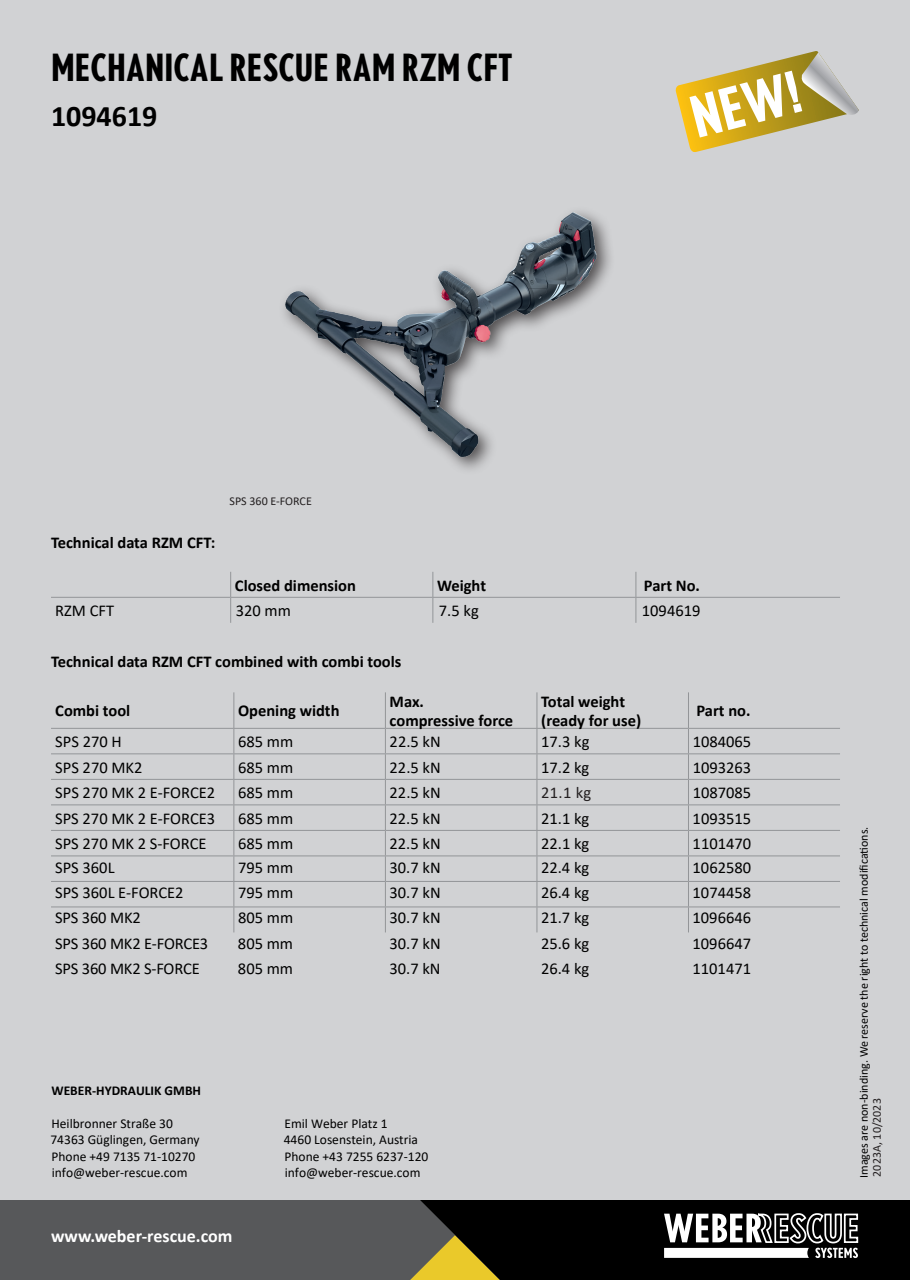
<style>
.page{position:relative;width:910px;height:1280px;background:#fff}
.page>*{position:absolute;margin:0;border:0;box-sizing:border-box;transform-origin:0 0}
.t1{font:700 condensed 37.5px "Nobel";color:#000}
.t2{font:700 30px "Calibri";color:#000}
.t3{font:700 18px "Calibri";color:#fff}
.t4{font:16.5px "Calibri";color:#000}
.t5{font:700 16.5px/19.5px "Calibri";color:#000}
.t6{font:16.5px "Calibri";color:#231f20}
.t7{font:13.5px/16.5px "Calibri";color:#000}
.t8{font:700 13.5px "Calibri";color:#000}
.t9{font:12px "Calibri";color:#000}
.t10{font:12px "Calibri";color:#231f20}
</style>
<div class="page">
<div style="left:0;top:1199px;width:910px;height:81px;background:#57585a"></div>
<svg style="left:406px;top:1199px;width:504px;height:81px;background:#2e2c25"></svg>
<div style="left:0;top:0;width:910px;height:1199px;background:#d1d2d4"></div>
<img style="left:284px;top:211px;width:327px;height:259px">
<hr style="left:51px;top:597px;width:180px;height:1px;background:#939598">
<hr style="left:231px;top:597px;width:202px;height:1px;background:#939598">
<svg style="left:230px;top:572px;width:1px;height:51px"></svg>
<hr style="left:433px;top:597px;width:203px;height:1px;background:#939598">
<svg style="left:432px;top:572px;width:1px;height:51px"></svg>
<hr style="left:636px;top:597px;width:204px;height:1px;background:#939598">
<svg style="left:635px;top:572px;width:1px;height:51px"></svg>
<svg style="left:675px;top:51px;width:184px;height:101px"></svg>
<hr style="left:233px;top:692px;width:1px;height:36px;background:#939598">
<hr style="left:385px;top:692px;width:1px;height:36px;background:#939598">
<hr style="left:537px;top:692px;width:1px;height:36px;background:#939598">
<hr style="left:688px;top:692px;width:1px;height:36px;background:#939598">
<hr style="left:51px;top:728px;width:183px;height:1px;background:#939598">
<hr style="left:234px;top:728px;width:151px;height:1px;background:#939598">
<hr style="left:385px;top:728px;width:152px;height:1px;background:#939598">
<hr style="left:537px;top:728px;width:151px;height:1px;background:#939598">
<hr style="left:688px;top:728px;width:152px;height:1px;background:#939598">
<hr style="left:51px;top:753px;width:183px;height:1px;background:#939598">
<hr style="left:234px;top:753px;width:151px;height:1px;background:#939598">
<hr style="left:385px;top:753px;width:152px;height:1px;background:#939598">
<hr style="left:537px;top:753px;width:151px;height:1px;background:#939598">
<hr style="left:688px;top:753px;width:152px;height:1px;background:#939598">
<hr style="left:51px;top:779px;width:183px;height:1px;background:#939598">
<hr style="left:234px;top:779px;width:151px;height:1px;background:#939598">
<hr style="left:385px;top:779px;width:152px;height:1px;background:#939598">
<hr style="left:537px;top:779px;width:151px;height:1px;background:#939598">
<hr style="left:688px;top:779px;width:152px;height:1px;background:#939598">
<hr style="left:51px;top:804px;width:183px;height:1px;background:#939598">
<hr style="left:234px;top:804px;width:151px;height:1px;background:#939598">
<hr style="left:385px;top:804px;width:152px;height:1px;background:#939598">
<hr style="left:537px;top:804px;width:151px;height:1px;background:#939598">
<hr style="left:688px;top:804px;width:152px;height:1px;background:#939598">
<hr style="left:51px;top:830px;width:183px;height:1px;background:#939598">
<hr style="left:234px;top:830px;width:151px;height:1px;background:#939598">
<hr style="left:385px;top:830px;width:152px;height:1px;background:#939598">
<hr style="left:537px;top:830px;width:151px;height:1px;background:#939598">
<hr style="left:688px;top:830px;width:152px;height:1px;background:#939598">
<hr style="left:51px;top:855px;width:183px;height:1px;background:#939598">
<hr style="left:234px;top:855px;width:151px;height:1px;background:#939598">
<hr style="left:385px;top:855px;width:152px;height:1px;background:#939598">
<hr style="left:537px;top:855px;width:151px;height:1px;background:#939598">
<hr style="left:688px;top:855px;width:152px;height:1px;background:#939598">
<hr style="left:51px;top:881px;width:183px;height:1px;background:#939598">
<hr style="left:234px;top:881px;width:151px;height:1px;background:#939598">
<hr style="left:385px;top:881px;width:152px;height:1px;background:#939598">
<hr style="left:537px;top:881px;width:151px;height:1px;background:#939598">
<hr style="left:688px;top:881px;width:152px;height:1px;background:#939598">
<hr style="left:51px;top:906px;width:183px;height:1px;background:#939598">
<hr style="left:234px;top:906px;width:151px;height:1px;background:#939598">
<svg style="left:233px;top:729px;width:1px;height:203px"></svg>
<hr style="left:385px;top:906px;width:152px;height:1px;background:#939598">
<svg style="left:385px;top:729px;width:1px;height:203px"></svg>
<hr style="left:537px;top:906px;width:151px;height:1px;background:#939598">
<svg style="left:537px;top:729px;width:1px;height:203px"></svg>
<hr style="left:688px;top:906px;width:152px;height:1px;background:#939598">
<svg style="left:688px;top:729px;width:1px;height:203px"></svg>
<h1 class="t1" style="left:51px;top:46px;width:463px">MECHANICAL RESCUE RAM RZM CFT</h1>
<h2 class="t2" style="left:51px;top:95px;width:108px">1094619</h2>
<p class="t5" style="left:51px;top:532px;width:166px">Technical data RZM CFT:</p>
<p class="t4" style="left:55px;top:599px;width:60px">RZM CFT</p>
<p class="t10" style="left:230px;top:492px;width:84px">SPS 360 E-FORCE</p>
<p class="t5" style="left:235px;top:575px;width:123px">Closed dimension</p>
<p class="t5" style="left:437px;top:575px;width:50px">Weight</p>
<p class="t5" style="left:644px;top:575px;width:58px">Part No.</p>
<p class="t4" style="left:236px;top:599px;width:57px">320 mm</p>
<p class="t4" style="left:439px;top:599px;width:41px">7.5 kg</p>
<p class="t4" style="left:642px;top:599px;width:60px">1094619</p>
<p class="t5" style="left:51px;top:651px;width:352px">Technical data RZM CFT combined with combi tools</p>
<p class="t5" style="left:55px;top:701px;width:77px">Combi tool</p>
<p class="t5" style="left:238px;top:701px;width:103px">Opening width</p>
<p class="t5" style="left:390px;top:691px;width:125px">Max. compressive force</p>
<p class="t5" style="left:541px;top:691px;width:101px">Total weight (ready for use)</p>
<p class="t5" style="left:696px;top:701px;width:56px">Part no.</p>
<p class="t4" style="left:55px;top:730px;width:68px">SPS 270 H</p>
<p class="t4" style="left:238px;top:730px;width:57px">685 mm</p>
<p class="t4" style="left:390px;top:730px;width:53px">22.5 kN</p>
<p class="t4" style="left:541px;top:730px;width:50px">17.3 kg</p>
<p class="t4" style="left:693px;top:730px;width:60px">1084065</p>
<p class="t4" style="left:55px;top:756px;width:89px">SPS 270 MK2</p>
<p class="t4" style="left:238px;top:756px;width:57px">685 mm</p>
<p class="t4" style="left:390px;top:756px;width:53px">22.5 kN</p>
<p class="t4" style="left:541px;top:756px;width:50px">17.2 kg</p>
<p class="t4" style="left:693px;top:756px;width:60px">1093263</p>
<p class="t4" style="left:55px;top:781px;width:162px">SPS 270 MK 2 E-FORCE2</p>
<p class="t4" style="left:238px;top:781px;width:57px">685 mm</p>
<p class="t4" style="left:390px;top:781px;width:53px">22.5 kN</p>
<p class="t6" style="left:541px;top:781px;width:52px">21.1 kg</p>
<p class="t4" style="left:693px;top:781px;width:60px">1087085</p>
<p class="t4" style="left:55px;top:807px;width:162px">SPS 270 MK 2 E-FORCE3</p>
<p class="t4" style="left:238px;top:807px;width:57px">685 mm</p>
<p class="t4" style="left:390px;top:807px;width:53px">22.5 kN</p>
<p class="t4" style="left:541px;top:807px;width:50px">21.1 kg</p>
<p class="t4" style="left:693px;top:807px;width:60px">1093515</p>
<p class="t4" style="left:55px;top:832px;width:153px">SPS 270 MK 2 S-FORCE</p>
<p class="t4" style="left:238px;top:832px;width:57px">685 mm</p>
<p class="t4" style="left:390px;top:832px;width:53px">22.5 kN</p>
<p class="t4" style="left:541px;top:832px;width:50px">22.1 kg</p>
<p class="t4" style="left:693px;top:832px;width:60px">1101470</p>
<p class="t4" style="left:55px;top:856px;width:61px">SPS 360L</p>
<p class="t4" style="left:238px;top:856px;width:57px">795 mm</p>
<p class="t4" style="left:390px;top:856px;width:53px">30.7 kN</p>
<p class="t4" style="left:541px;top:856px;width:50px">22.4 kg</p>
<p class="t4" style="left:693px;top:856px;width:60px">1062580</p>
<p class="t4" style="left:55px;top:881px;width:130px">SPS 360L E-FORCE2</p>
<p class="t4" style="left:238px;top:881px;width:57px">795 mm</p>
<p class="t4" style="left:390px;top:881px;width:53px">30.7 kN</p>
<p class="t4" style="left:541px;top:881px;width:50px">26.4 kg</p>
<p class="t4" style="left:693px;top:881px;width:60px">1074458</p>
<p class="t4" style="left:55px;top:906px;width:87px">SPS 360 MK2</p>
<p class="t4" style="left:238px;top:906px;width:57px">805 mm</p>
<p class="t4" style="left:389px;top:906px;width:53px">30.7 kN</p>
<p class="t4" style="left:541px;top:906px;width:50px">21.7 kg</p>
<p class="t4" style="left:693px;top:906px;width:60px">1096646</p>
<p class="t4" style="left:55px;top:932px;width:155px">SPS 360 MK2 E-FORCE3</p>
<p class="t4" style="left:238px;top:932px;width:57px">805 mm</p>
<p class="t4" style="left:389px;top:932px;width:53px">30.7 kN</p>
<p class="t4" style="left:541px;top:932px;width:50px">25.6 kg</p>
<p class="t4" style="left:693px;top:932px;width:60px">1096647</p>
<p class="t4" style="left:55px;top:957px;width:146px">SPS 360 MK2 S-FORCE</p>
<p class="t4" style="left:238px;top:957px;width:57px">805 mm</p>
<p class="t4" style="left:389px;top:957px;width:53px">30.7 kN</p>
<p class="t4" style="left:541px;top:957px;width:50px">26.4 kg</p>
<p class="t4" style="left:693px;top:957px;width:60px">1101471</p>
<p class="t8" style="left:52px;top:1080px;width:151px">WEBER-HYDRAULIK GMBH</p>
<p class="t7" style="left:50px;top:1114px;width:151px">Heilbronner Straße 30<br>74363 Güglingen, Germany<br>Phone +49 7135 71-10270 info@weber-rescue.com</p>
<p class="t7" style="left:284px;top:1114px;width:146px">Emil Weber Platz 1<br>4460 Losenstein, Austria<br>Phone +43 7255 6237-120 info@weber-rescue.com</p>
<p class="t7" style="left:50px;top:1114px;width:151px">74363 Güglingen, Germany<br>Phone +49 7135 71-10270 inf @weber-rescue.com</p>
<p class="t7" style="left:284px;top:1114px;width:146px">4460 Losenstein, Austria<br>Phone +43 7255 6237-120 inf @weber-rescue.com</p>
<p class="t3" style="left:51px;top:1223px;width:183px">www.weber-rescue.com</p>
<p class="t9" style="left:856px;top:1178px;width:353px;rotate:-90deg">Images are non-binding. We reserve the right to technical modifications.</p>
<p class="t10" style="left:868px;top:1176px;width:80px;rotate:-90deg">2023A, 10/2023</p>
</div>
